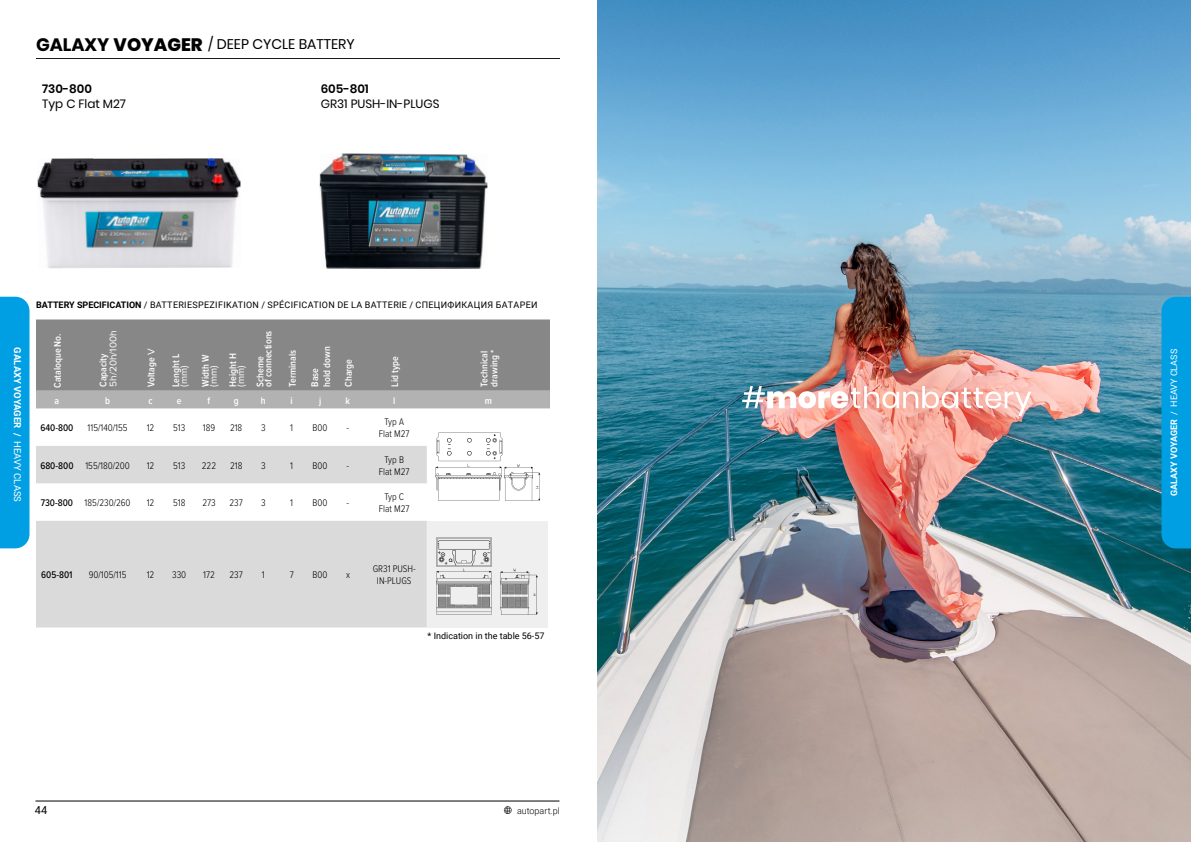
<style>
.page{position:relative;width:1191px;height:842px;background:#fff}
.page>*{position:absolute;margin:0;border:0;box-sizing:border-box;transform-origin:0 0}
.t1{font:800 18px "Poppins";color:#000}
.t2{font:14px "Poppins";color:#000}
.t3{font:12px "Poppins";color:#000}
.t4{font:600 12px "Poppins";color:#000}
.t5{font:11px "Roboto";color:#000}
.t6{font:300 10px/12px "Proxima Nova Cond";color:#000;text-align:center}
.t7{font:600 10px/8px "Proxima Nova Cond";color:#fff}
.t8{font:10px "Proxima Nova";color:#fff}
.t9{font:500 10px "Proxima Nova Cond";color:#000}
.t10{font:700 9.5px "Roboto";color:#fff}
.t11{font:9px "Roboto";letter-spacing:.035em;color:#000}
.t12{font:9px "Roboto";color:#000}
.t13{font:700 9px "Roboto";color:#fff}
.t14{font:300 9px "Roboto";color:#000}
.s1{font-weight:700}
.s2{font-weight:400}
.s3{font-family:"Proxima Nova";font-weight:400}
.s4{font-weight:500}
</style>
<div class="page">
<div style="left:0;top:297px;width:29px;height:251px;background:#009fe3"></div>
<svg style="left:504px;top:806px;width:7px;height:8px"></svg>
<hr style="left:36px;top:58px;width:523px;height:1px;background:#000">
<hr style="left:35px;top:801px;width:524px;height:1px;background:#000">
<div style="left:427px;top:521px;width:121px;height:106px;background:#f0efef"></div>
<svg style="left:36px;top:319px;width:514px;height:89px;background:#909090"></svg>
<svg style="left:36px;top:446px;width:391px;height:181px;fill:#dadada"></svg>
<img style="left:38px;top:158px;width:203px;height:110px">
<img style="left:319px;top:153px;width:168px;height:116px">
<img style="left:597px;top:0;width:594px;height:842px">
<div style="left:1161px;top:297px;width:30px;height:251px;background:#009fe3"></div>
<img style="left:742px;top:386px;width:289px;height:30px">
<svg style="left:435px;top:432px;width:106px;height:69px"></svg>
<svg style="left:436px;top:538px;width:102px;height:77px"></svg>
<h2 class="t2" style="left:208px;top:36px;width:148px">/ DEEP CYCLE BATTERY</h2>
<h1 class="t1" style="left:36px;top:34px;width:168px"><span class="s1">GALAXY</span> VOYAGER</h1>
<p class="t4" style="left:42px;top:82px;width:51px">730-800</p>
<p class="t4" style="left:321px;top:82px;width:50px">605-801</p>
<p class="t3" style="left:42px;top:97px;width:85px">Typ C Flat M27</p>
<p class="t3" style="left:321px;top:97px;width:120px">GR31 PUSH-IN-PLUGS</p>
<p class="t10" style="left:24px;top:347px;width:156px;rotate:90deg">GALAXY VOYAGER / <span class="s2">HEAVY CLASS</span></p>
<p class="t11" style="left:36px;top:299px;width:503px"><span class="s1">BATTERY SPECIFICATION</span> / BATTERIESPEZIFIKATION / SPÉCIFICATION DE LA BATTERIE / СПЕЦИФИКАЦИЯ БАТАРЕИ</p>
<p class="t7" style="left:53px;top:388px;width:56px;rotate:-90deg">Cataloque No.</p>
<p class="t8" style="left:107px;top:387px;width:58px;rotate:-90deg">5h/20h/100h</p>
<p class="t7" style="left:99px;top:387px;width:35px;rotate:-90deg">Capacity</p>
<p class="t7" style="left:147px;top:387px;width:39px;rotate:-90deg">Voltage <span class="s3">V</span></p>
<p class="t7" style="left:171px;top:387px;width:34px;rotate:-90deg">Lenght L</p>
<p class="t8" style="left:178px;top:387px;width:23px;rotate:-90deg">(mm)</p>
<p class="t7" style="left:201px;top:387px;width:33px;rotate:-90deg">Width W</p>
<p class="t8" style="left:208px;top:387px;width:23px;rotate:-90deg">(mm)</p>
<p class="t7" style="left:228px;top:387px;width:35px;rotate:-90deg">Height H</p>
<p class="t8" style="left:235px;top:387px;width:23px;rotate:-90deg">(mm)</p>
<p class="t7" style="left:256px;top:387px;width:58px;rotate:-90deg">Scheme<br>of connections</p>
<p class="t7" style="left:288px;top:387px;width:38px;rotate:-90deg">Terminals</p>
<p class="t7" style="left:308px;top:387px;width:42px;line-height:12px;rotate:-90deg">Base<br>hold down</p>
<p class="t7" style="left:344px;top:387px;width:29px;rotate:-90deg">Charge</p>
<p class="t7" style="left:390px;top:387px;width:32px;rotate:-90deg">Lid type</p>
<p class="t7" style="left:479px;top:387px;width:38px;line-height:10px;rotate:-90deg">Technical drawing *</p>
<p class="t7" style="left:55px;top:396px;width:6px">a</p>
<p class="t7" style="left:105px;top:396px;width:6px">b</p>
<p class="t7" style="left:148px;top:396px;width:6px">c</p>
<p class="t7" style="left:177px;top:396px;width:6px">e</p>
<p class="t7" style="left:208px;top:396px;width:4px">f</p>
<p class="t7" style="left:234px;top:396px;width:6px">g</p>
<p class="t7" style="left:261px;top:396px;width:6px">h</p>
<p class="t7" style="left:291px;top:396px;width:4px">i</p>
<p class="t7" style="left:319px;top:396px;width:4px">j</p>
<p class="t7" style="left:346px;top:396px;width:6px">k</p>
<p class="t7" style="left:393px;top:396px;width:4px">l</p>
<p class="t7" style="left:485px;top:396px;width:9px">m</p>
<p class="t9" style="left:40px;top:420px;width:35px">640-800</p>
<p class="t6" style="left:88px;top:421px;width:41px">115/140/155</p>
<p class="t6" style="left:147px;top:421px;width:9px">12</p>
<p class="t6" style="left:173px;top:421px;width:14px">513</p>
<p class="t6" style="left:203px;top:421px;width:14px">189</p>
<p class="t6" style="left:230px;top:421px;width:14px">218</p>
<p class="t6" style="left:261px;top:421px;width:6px">3</p>
<p class="t6" style="left:290px;top:421px;width:4px">1</p>
<p class="t6" style="left:312px;top:421px;width:17px">B00</p>
<p class="t6" style="left:346px;top:421px;width:4px">-</p>
<p class="t6" style="left:379px;top:415px;width:32px">Typ A<br>Flat M27</p>
<p class="t6" style="left:40px;top:459px;width:91px"><span class="s4">680-800</span> 155/180/200</p>
<p class="t6" style="left:147px;top:459px;width:9px">12</p>
<p class="t6" style="left:173px;top:459px;width:14px">513</p>
<p class="t6" style="left:202px;top:459px;width:16px">222</p>
<p class="t6" style="left:230px;top:459px;width:14px">218</p>
<p class="t6" style="left:261px;top:459px;width:6px">3</p>
<p class="t6" style="left:290px;top:459px;width:4px">1</p>
<p class="t6" style="left:312px;top:459px;width:17px">B00</p>
<p class="t6" style="left:347px;top:459px;width:4px">-</p>
<p class="t6" style="left:379px;top:453px;width:32px">Typ B<br>Flat M27</p>
<p class="t6" style="left:41px;top:496px;width:91px"><span class="s4">730-800</span> 185/230/260</p>
<p class="t6" style="left:147px;top:496px;width:9px">12</p>
<p class="t6" style="left:173px;top:496px;width:14px">518</p>
<p class="t6" style="left:202px;top:496px;width:15px">273</p>
<p class="t6" style="left:229px;top:496px;width:15px">237</p>
<p class="t6" style="left:261px;top:496px;width:6px">3</p>
<p class="t6" style="left:290px;top:496px;width:4px">1</p>
<p class="t6" style="left:313px;top:496px;width:17px">B00</p>
<p class="t6" style="left:347px;top:496px;width:4px">-</p>
<p class="t6" style="left:379px;top:490px;width:32px">Typ C<br>Flat M27</p>
<p class="t9" style="left:41px;top:567px;width:33px">605-801</p>
<p class="t6" style="left:89px;top:568px;width:39px">90/105/115</p>
<p class="t6" style="left:147px;top:568px;width:9px">12</p>
<p class="t6" style="left:172px;top:568px;width:16px">330</p>
<p class="t6" style="left:203px;top:568px;width:13px">172</p>
<p class="t6" style="left:229px;top:568px;width:15px">237</p>
<p class="t6" style="left:262px;top:568px;width:4px">1</p>
<p class="t6" style="left:290px;top:568px;width:6px">7</p>
<p class="t6" style="left:312px;top:568px;width:17px">B00</p>
<p class="t6" style="left:346px;top:568px;width:5px">x</p>
<p class="t6" style="left:373px;top:562px;width:45px">GR31 PUSH-<br>IN-PLUGS</p>
<p class="t12" style="left:427px;top:630px;width:118px">* Indication in the table 56-57</p>
<p class="t5" style="left:35px;top:802px;width:14px">44</p>
<p class="t14" style="left:517px;top:804px;width:44px">autopart.pl</p>
<p class="t10" style="left:1166px;top:500px;width:156px;rotate:-90deg">GALAXY VOYAGER <span class="s2">/ HEAVY CLASS</span></p>
<p class="t13" style="left:1167px;top:496px;width:148px;rotate:-90deg">GALAXY VOYAGER <span class="s2">/ HEAVY CLASS</span></p>
</div>
